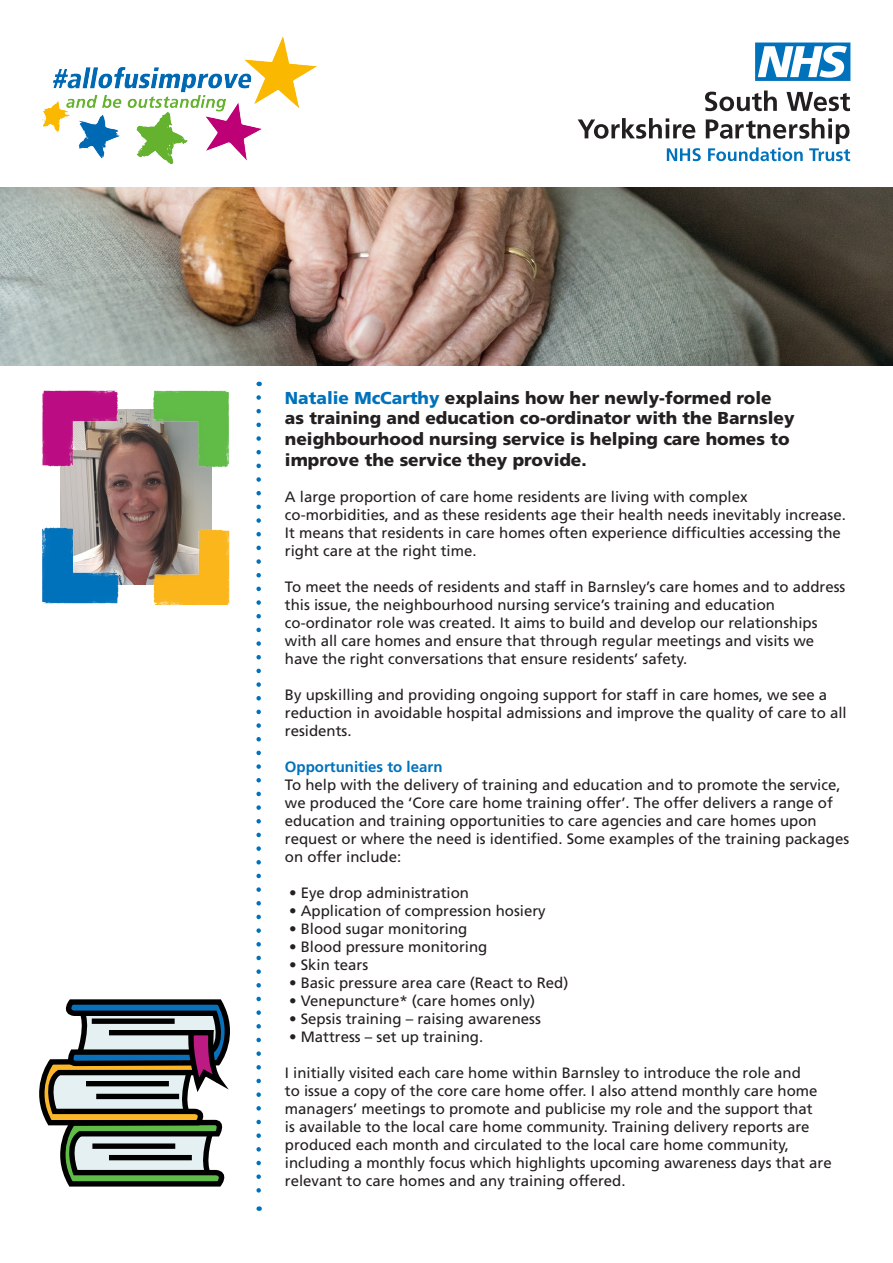
<style>
.page{position:relative;width:893px;height:1263px;background:#fff}
.page>*{position:absolute;margin:0;border:0;box-sizing:border-box;transform-origin:0 0}
.t1{font:900 17.25px/20.7px "Frutiger";color:#241f21}
.t2{font:15px/18px "Frutiger";color:#241f21}
.t3{font:700 15px "Frutiger";color:#0072bc}
.s1{color:#0072bc}
</style>
<div class="page">
<svg style="left:578px;top:118px;width:272px;height:43px"></svg>
<svg style="left:705px;top:91px;width:145px;height:20px"></svg>
<svg style="left:755px;top:43px;width:95px;height:38px"></svg>
<img style="left:43px;top:37px;width:274px;height:127px">
<img style="left:61px;top:410px;width:150px;height:174px">
<img style="left:42px;top:522px;width:80px;height:82px">
<img style="left:147px;top:390px;width:82px;height:83px">
<img style="left:147px;top:522px;width:83px;height:83px">
<img style="left:42px;top:390px;width:83px;height:83px">
<svg style="left:256px;top:397px;width:5px;height:814px"></svg>
<img style="left:0;top:187px;width:893px;height:179px">
<svg style="left:39px;top:999px;width:191px;height:188px"></svg>
<div style="left:109px;top:1030px;width:83px;height:5px;background:#000001"></div>
<div style="left:92px;top:1018px;width:83px;height:6px;background:#000001"></div>
<div style="left:86px;top:1081px;width:83px;height:5px;background:#000001"></div>
<div style="left:96px;top:1094px;width:83px;height:5px;background:#000001"></div>
<div style="left:92px;top:1143px;width:83px;height:6px;background:#000001"></div>
<div style="left:109px;top:1155px;width:83px;height:5px;background:#000001"></div>
<p class="t1" style="left:285px;top:387px;width:511px"><span class="s1">Natalie McCarthy</span> explains how her newly-formed role as training and education co-ordinator with the Barnsley neighbourhood nursing service is helping care homes to improve the service they provide.</p>
<p class="t2" style="left:285px;top:487px;width:563px">A large proportion of care home residents are living with complex co-morbidities, and as these residents age their health needs inevitably increase.<br>It means that residents in care homes often experience difficulties accessing the right care at the right time.</p>
<p class="t2" style="left:285px;top:577px;width:562px">To meet the needs of residents and staff in Barnsley’s care homes and to address this issue, the neighbourhood nursing service’s training and education co-ordinator role was created. It aims to build and develop our relationships with all care homes and ensure that through regular meetings and visits we have the right conversations that ensure residents’ safety.</p>
<p class="t2" style="left:285px;top:685px;width:563px">By upskilling and providing ongoing support for staff in care homes, we see a reduction in avoidable hospital admissions and improve the quality of care to all residents.</p>
<p class="t3" style="left:285px;top:758px;width:159px">Opportunities to learn</p>
<p class="t2" style="left:285px;top:775px;width:566px">To help with the delivery of training and education and to promote the service, we produced the ‘Core care home training offer’. The offer delivers a range of education and training opportunities to care agencies and care homes upon request or where the need is identified. Some examples of the training packages on offer include:</p>
<p class="t2" style="left:289px;top:883px;width:182px">• Eye drop administration</p>
<p class="t2" style="left:289px;top:901px;width:258px">• Application of compression hosiery</p>
<p class="t2" style="left:289px;top:919px;width:180px">• Blood sugar monitoring</p>
<p class="t2" style="left:289px;top:937px;width:200px">• Blood pressure monitoring</p>
<p class="t2" style="left:289px;top:955px;width:81px">• Skin tears</p>
<p class="t2" style="left:289px;top:973px;width:281px">• Basic pressure area care (React to Red)</p>
<p class="t2" style="left:289px;top:991px;width:248px">• Venepuncture* (care homes only)</p>
<p class="t2" style="left:289px;top:1009px;width:253px">• Sepsis training – raising awareness</p>
<p class="t2" style="left:289px;top:1027px;width:196px">• Mattress – set up training.</p>
<p class="t2" style="left:285px;top:1063px;width:548px">I initially visited each care home within Barnsley to introduce the role and<br>to issue a copy of the core care home offer. I also attend monthly care home managers’ meetings to promote and publicise my role and the support that<br>is available to the local care home community. Training delivery reports are produced each month and circulated to the local care home community, including a monthly focus which highlights upcoming awareness days that are relevant to care homes and any training offered.</p>
</div>
